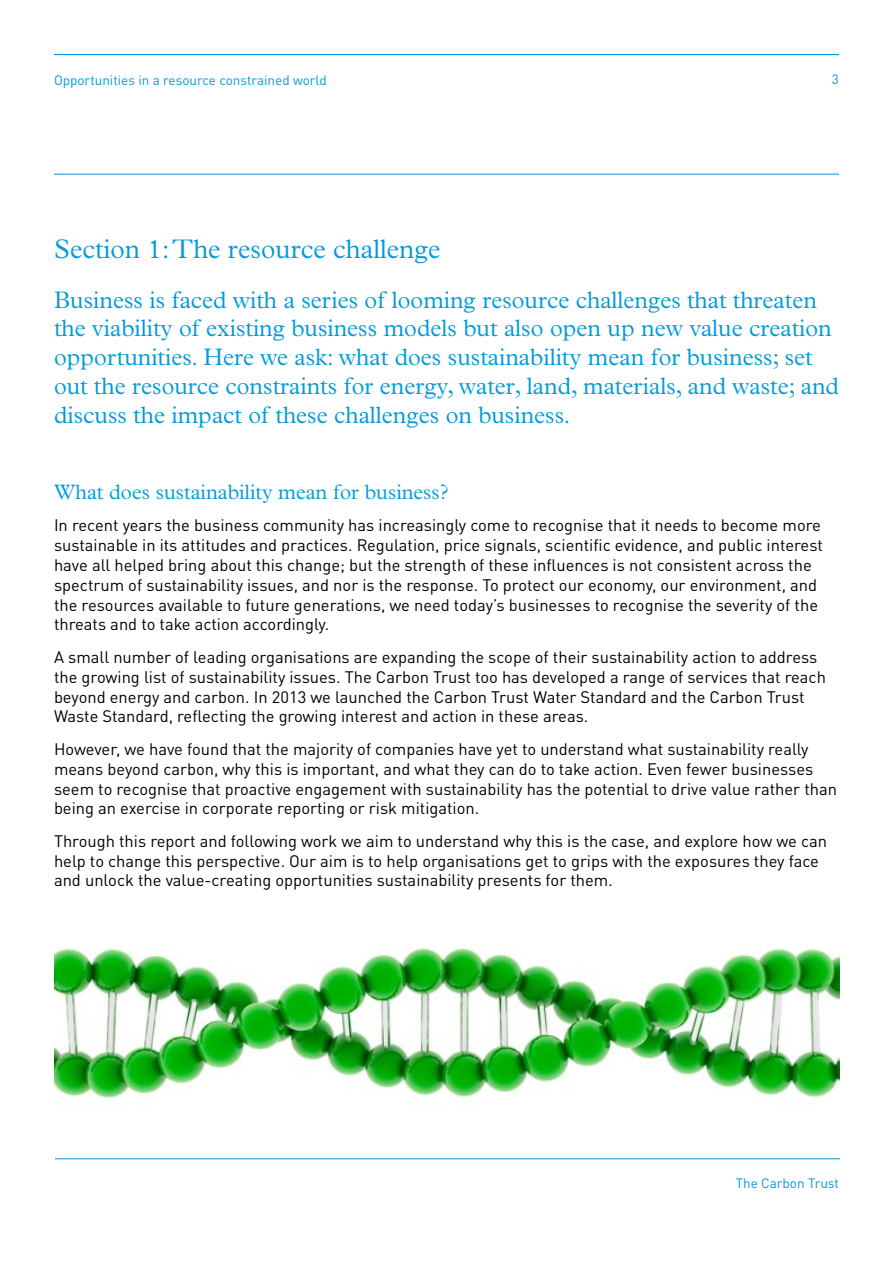
<style>
.page{position:relative;width:893px;height:1263px;background:#fff}
.page>*{position:absolute;margin:0;border:0;box-sizing:border-box;transform-origin:0 0}
.t1{font:300 27px "Plantin MT Std";color:#009ada}
.t2{font:300 24px/28.8px "Plantin MT Std";color:#009ada}
.t3{font:300 21px "Plantin MT Std";color:#009ada}
.t4{font:16.5px/19.8px "DINOT";color:#000}
.t5{font:13.5px "DINOT";color:#009ada}
</style>
<div class="page">
<hr style="left:54px;top:174px;width:785px;height:1px;background:#009ada">
<hr style="left:54px;top:54px;width:785px;height:1px;background:#009ada">
<hr style="left:55px;top:1158px;width:785px;height:1px;background:#009ada">
<img style="left:55px;top:948px;width:785px;height:151px">
<p class="t5" style="left:54px;top:72px;width:274px">Opportunities in a resource constrained world</p>
<p class="t5" style="left:832px;top:70px;width:9px">3</p>
<h1 class="t1" style="left:54px;top:233px;width:388px">Section 1: The resource challenge</h1>
<p class="t2" style="left:54px;top:285px;width:786px">Business is faced with a series of looming resource challenges that threaten the viability of existing business models but also open up new value creation opportunities. Here we ask: what does sustainability mean for business; set out the resource constraints for energy, water, land, materials, and waste; and discuss the impact of these challenges on business.</p>
<p class="t3" style="left:54px;top:480px;width:396px">What does sustainability mean for business?</p>
<p class="t4" style="left:54px;top:515px;width:770px">In recent years the business community has increasingly come to recognise that it needs to become more sustainable in its attitudes and practices. Regulation, price signals, scientific evidence, and public interest have all helped bring about this change; but the strength of these influences is not consistent across the spectrum of sustainability issues, and nor is the response. To protect our economy, our environment, and the resources available to future generations, we need today’s businesses to recognise the severity of the threats and to take action accordingly.</p>
<p class="t4" style="left:54px;top:647px;width:773px">A small number of leading organisations are expanding the scope of their sustainability action to address the growing list of sustainability issues. The Carbon Trust too has developed a range of services that reach beyond energy and carbon. In 2013 we launched the Carbon Trust Water Standard and the Carbon Trust Waste Standard, reflecting the growing interest and action in these areas.</p>
<p class="t4" style="left:54px;top:739px;width:784px">However, we have found that the majority of companies have yet to understand what sustainability really means beyond carbon, why this is important, and what they can do to take action. Even fewer businesses seem to recognise that proactive engagement with sustainability has the potential to drive value rather than being an exercise in corporate reporting or risk mitigation.</p>
<p class="t4" style="left:54px;top:831px;width:774px">Through this report and following work we aim to understand why this is the case, and explore how we can help to change this perspective. Our aim is to help organisations get to grips with the exposures they face and unlock the value-creating opportunities sustainability presents for them.</p>
<p class="t5" style="left:736px;top:1174px;width:105px">The Carbon Trust</p>
</div>
